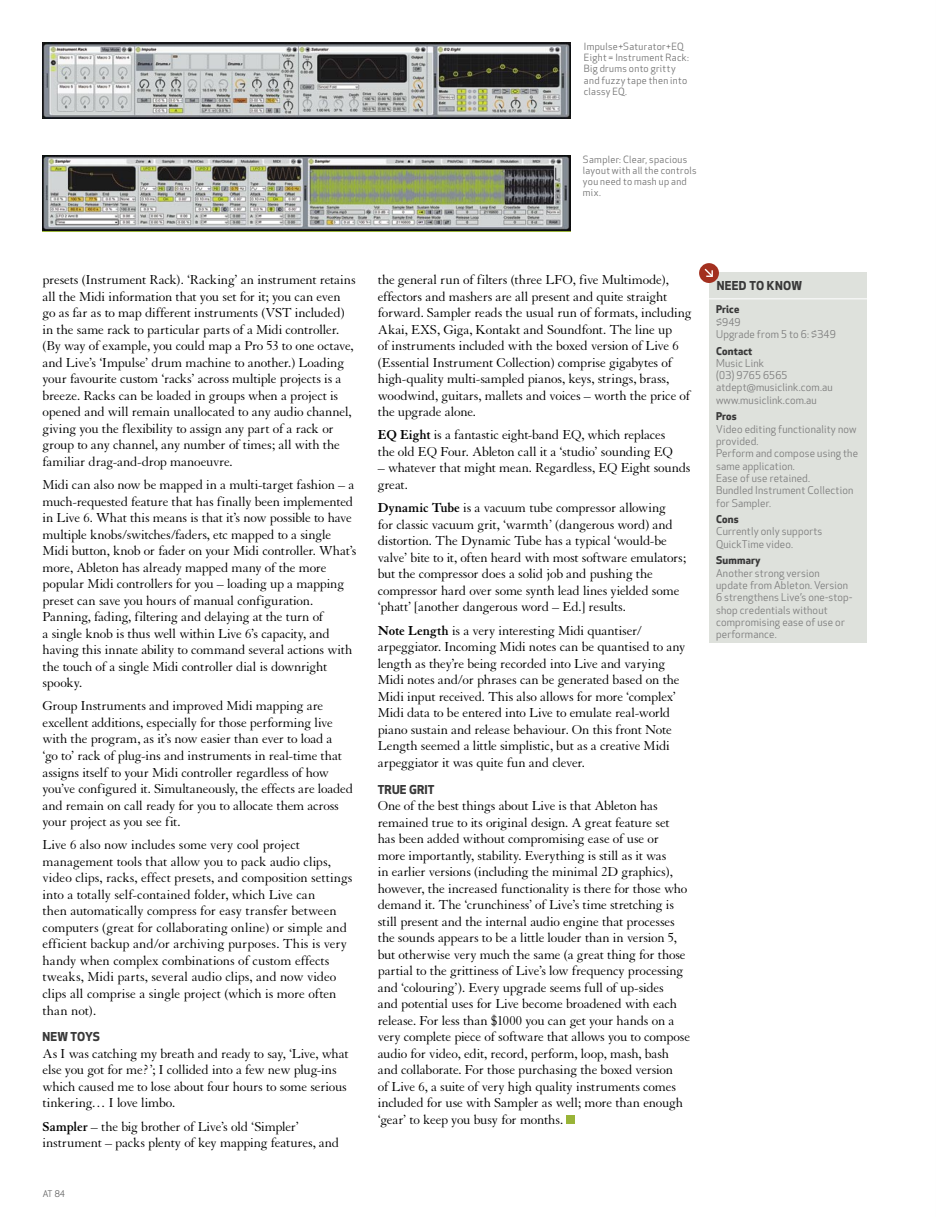
<style>
.page{position:relative;width:936px;height:1217px;background:#fff}
.page>*{position:absolute;margin:0;border:0;box-sizing:border-box;transform-origin:0 0}
.t1{font:14.1px/16.5px "Granjon";letter-spacing:-.015em;color:#000}
.t2{font:700 12px "Apex New";letter-spacing:.015em;color:#393939}
.t3{font:10.5px/12.3px "Apex New";letter-spacing:.015em;color:#7c7c7c}
.t4{font:700 10.5px "Apex New";letter-spacing:.015em;color:#393939}
.t5{font:9.75px/11.1px "Apex New";letter-spacing:.035em;color:#6f6f6f}
.t6{font:9px "Apex New";color:#636363}
.s1{font-weight:700}
</style>
<div class="page">
<div style="left:566px;top:1115px;width:9px;height:8px;background:#99b438"></div>
<img style="left:43px;top:43px;width:527px;height:76px">
<img style="left:43px;top:155px;width:527px;height:76px">
<div style="left:708px;top:273px;width:158px;height:369px;background:#dee1dc"></div>
<hr style="left:706px;top:298px;width:163px;height:1px;background:#fff">
<svg style="left:699px;top:263px;width:20px;height:20px"></svg>
<svg style="left:701px;top:266px;width:15px;height:14px"></svg>
<p class="t5" style="left:584px;top:41px;width:107px">Impulse+Saturator+EQ<br>Eight = Instrument Rack:<br>Big drums onto gritty and fuzzy tape then into classy EQ.</p>
<p class="t5" style="left:583px;top:154px;width:115px">Sampler: Clear, spacious layout with all the controls you need to mash up and mix.</p>
<p class="t1" style="left:43px;top:272px;width:314px">presets (Instrument Rack). ‘Racking’ an instrument retains all the Midi information that you set for it; you can even go as far as to map different instruments (VST included) in the same rack to particular parts of a Midi controller. (By way of example, you could map a Pro 53 to one octave, and Live’s ‘Impulse’ drum machine to another.) Loading your favourite custom ‘racks’ across multiple projects is a breeze. Racks can be loaded in groups when a project is opened and will remain unallocated to any audio channel, giving you the flexibility to assign any part of a rack or group to any channel, any number of times; all with the familiar drag-and-drop manoeuvre.</p>
<p class="t1" style="left:43px;top:476px;width:315px">Midi can also now be mapped in a multi-target fashion – a much-requested feature that has finally been implemented in Live 6. What this means is that it’s now possible to have multiple knobs/switches/faders, etc mapped to a single Midi button, knob or fader on your Midi controller. What’s more, Ableton has already mapped many of the more popular Midi controllers for you – loading up a mapping preset can save you hours of manual configuration.<br>Panning, fading, filtering and delaying at the turn of<br>a single knob is thus well within Live 6’s capacity, and having this innate ability to command several actions with the touch of a single Midi controller dial is downright spooky.</p>
<p class="t1" style="left:43px;top:698px;width:312px">Group Instruments and improved Midi mapping are excellent additions, especially for those performing live with the program, as it’s now easier than ever to load a<br>‘go to’ rack of plug-ins and instruments in real-time that assigns itself to your Midi controller regardless of how you’ve configured it. Simultaneously, the effects are loaded and remain on call ready for you to allocate them across your project as you see fit.</p>
<p class="t1" style="left:43px;top:836px;width:311px">Live 6 also now includes some very cool project management tools that allow you to pack audio clips, video clips, racks, effect presets, and composition settings into a totally self-contained folder, which Live can<br>then automatically compress for easy transfer between computers (great for collaborating online) or simple and efficient backup and/or archiving purposes. This is very handy when complex combinations of custom effects tweaks, Midi parts, several audio clips, and now video clips all comprise a single project (which is more often than not).</p>
<p class="t2" style="left:43px;top:1027px;width:59px">NEW TOYS</p>
<p class="t1" style="left:43px;top:1045px;width:307px">As I was catching my breath and ready to say, ‘Live, what else you got for me?’; I collided into a few new plug-ins which caused me to lose about four hours to some serious tinkering… I love limbo.</p>
<p class="t1" style="left:43px;top:1117px;width:298px"><span class="s1">Sampler</span> – the big brother of Live’s old ‘Simpler’ instrument – packs plenty of key mapping features, and</p>
<p class="t6" style="left:43px;top:1188px;width:24px">AT 84</p>
<p class="t1" style="left:378px;top:272px;width:315px">the general run of filters (three LFO, five Multimode), effectors and mashers are all present and quite straight forward. Sampler reads the usual run of formats, including Akai, EXS, Giga, Kontakt and Soundfont. The line up<br>of instruments included with the boxed version of Live 6 (Essential Instrument Collection) comprise gigabytes of high-quality multi-sampled pianos, keys, strings, brass, woodwind, guitars, mallets and voices – worth the price of the upgrade alone.</p>
<p class="t1" style="left:378px;top:427px;width:296px"><span class="s1">EQ Eight</span> is a fantastic eight-band EQ, which replaces the old EQ Four. Ableton call it a ‘studio’ sounding EQ</p>
<p class="t1" style="left:378px;top:460px;width:314px">– whatever that might mean. Regardless, EQ Eight sounds great.</p>
<p class="t1" style="left:378px;top:500px;width:310px"><span class="s1">Dynamic Tube</span> is a vacuum tube compressor allowing<br>for classic vacuum grit, ‘warmth’ (dangerous word) and distortion. The Dynamic Tube has a typical ‘would-be valve’ bite to it, often heard with most software emulators; but the compressor does a solid job and pushing the compressor hard over some synth lead lines yielded some ‘phatt’ [another dangerous word – Ed.] results.</p>
<p class="t1" style="left:378px;top:622px;width:309px"><span class="s1">Note Length</span> is a very interesting Midi quantiser/ arpeggiator. Incoming Midi notes can be quantised to any length as they’re being recorded into Live and varying Midi notes and/or phrases can be generated based on the Midi input received. This also allows for more ‘complex’ Midi data to be entered into Live to emulate real-world piano sustain and release behaviour. On this front Note Length seemed a little simplistic, but as a creative Midi arpeggiator it was quite fun and clever.</p>
<p class="t2" style="left:378px;top:780px;width:58px">TRUE GRIT</p>
<p class="t1" style="left:378px;top:797px;width:314px">One of the best things about Live is that Ableton has remained true to its original design. A great feature set has been added without compromising ease of use or<br>more importantly, stability. Everything is still as it was<br>in earlier versions (including the minimal 2D graphics), however, the increased functionality is there for those who demand it. The ‘crunchiness’ of Live’s time stretching is still present and the internal audio engine that processes the sounds appears to be a little louder than in version 5, but otherwise very much the same (a great thing for those partial to the grittiness of Live’s low frequency processing and ‘colouring’). Every upgrade seems full of up-sides<br>and potential uses for Live become broadened with each release. For less than $1000 you can get your hands on a very complete piece of software that allows you to compose audio for video, edit, record, perform, loop, mash, bash and collaborate. For those purchasing the boxed version<br>of Live 6, a suite of very high quality instruments comes included for use with Sampler as well; more than enough ‘gear’ to keep you busy for months.</p>
<p class="t2" style="left:716px;top:277px;width:87px">NEED TO KNOW</p>
<p class="t4" style="left:716px;top:302px;width:25px">Price</p>
<p class="t3" style="left:716px;top:315px;width:121px">$949<br>Upgrade from 5 to 6: $349</p>
<p class="t4" style="left:716px;top:343px;width:38px">Contact</p>
<p class="t3" style="left:716px;top:357px;width:118px">Music Link<br>(03) 9765 6565 atdept@musiclink.com.au www.musiclink.com.au</p>
<p class="t4" style="left:716px;top:409px;width:22px">Pros</p>
<p class="t3" style="left:716px;top:422px;width:143px">Video editing functionality now provided.<br>Perform and compose using the same application.<br>Ease of use retained.<br>Bundled Instrument Collection for Sampler.</p>
<p class="t4" style="left:716px;top:511px;width:24px">Cons</p>
<p class="t3" style="left:716px;top:525px;width:108px">Currently only supports<br>QuickTime video.</p>
<p class="t4" style="left:716px;top:552px;width:46px">Summary</p>
<p class="t3" style="left:716px;top:566px;width:138px">Another strong version update from Ableton. Version<br>6 strengthens Live’s one-stop&shy;shop credentials without compromising ease of use or performance.</p>
</div>
